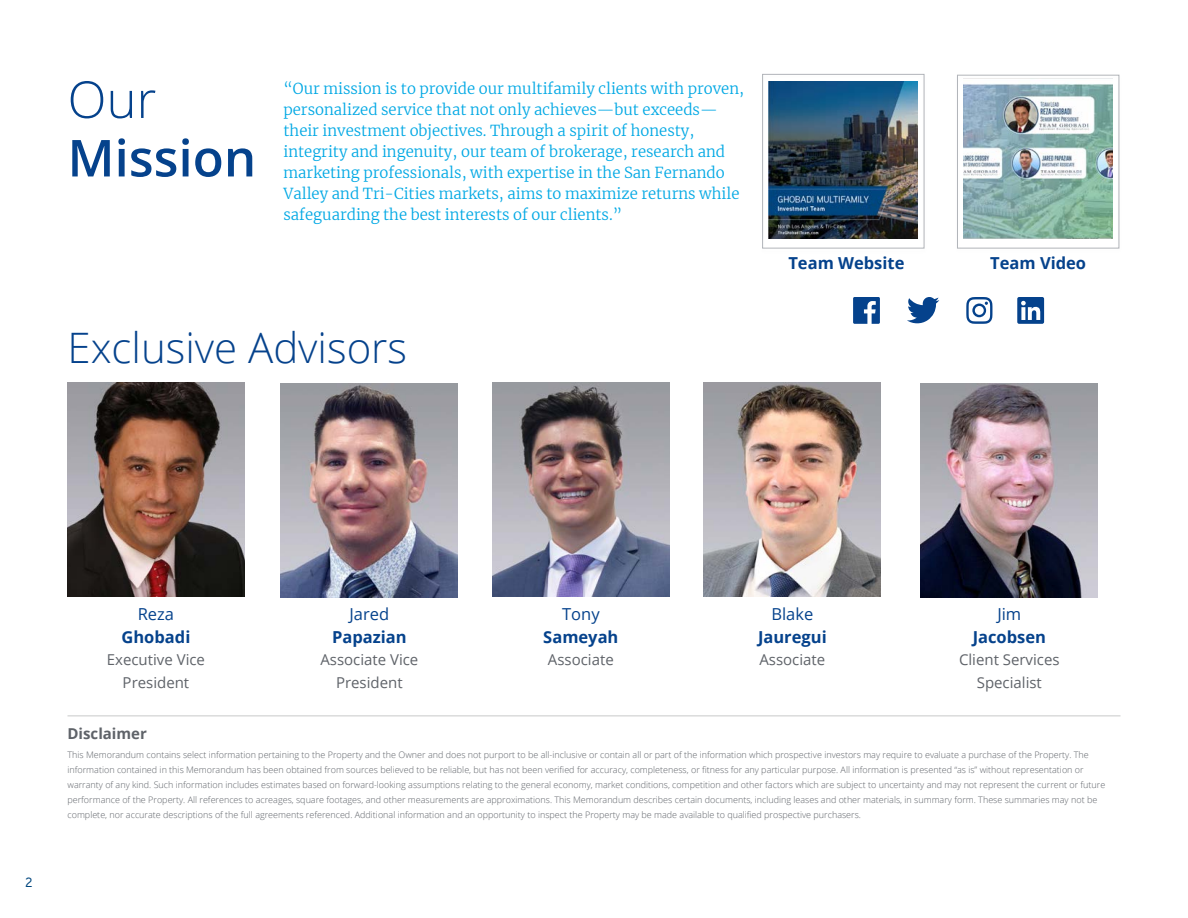
<style>
.page{position:relative;width:1188px;height:918px;background:#fff}
.page>*{position:absolute;margin:0;border:0;box-sizing:border-box;transform-origin:0 0}
.t1{font:600 51px/58.5px "Open Sans";color:#05428c}
.t2{font:300 42px "Open Sans";color:#05428c}
.Body_Text_-_Dark_Gre{font:700 16.5px "Open Sans";color:#05428c}
.Body_Text_-_Dark_Gre-2{font:16.5px "Open Sans";color:#05428c}
.Pull_Quote_or_Senten{font:300 15px/21px "Merriweather";color:#00a8e4}
.Body_Text_-_Dark_Gre-3{font:15px/22.5px "Open Sans";color:#5f6369;text-align:center}
.Body_Text_-_Dark_Gre-4{font:700 15px "Open Sans";color:#5f6369}
.t3{font:500 13.5px "Aaux Next";color:#00467e}
.Body_Text_-_Dark_Gre-5{font:300 9px/15px "Open Sans";color:#5f6369}
.s1{font-weight:300}
</style>
<div class="page">
<img style="left:704px;top:383px;width:177px;height:214px">
<img style="left:492px;top:383px;width:177px;height:214px">
<img style="left:281px;top:383px;width:177px;height:214px">
<img style="left:921px;top:384px;width:177px;height:213px">
<hr style="left:68px;top:716px;width:1052px;height:1px;background:#c8c9c9">
<svg style="left:1017px;top:297px;width:27px;height:27px"></svg>
<svg style="left:853px;top:297px;width:27px;height:27px"></svg>
<svg style="left:966px;top:297px;width:26px;height:27px"></svg>
<svg style="left:907px;top:297px;width:32px;height:26px"></svg>
<div style="left:954px;top:74px;width:169px;height:181px;background:#231f20;opacity:.15"></div>
<div style="left:957px;top:75px;width:162px;height:173px;border:1px solid #b1b4b9"></div>
<img style="left:963px;top:79px;width:149px;height:159px">
<div style="left:759px;top:73px;width:169px;height:182px;background:#231f20;opacity:.15"></div>
<div style="left:762px;top:74px;width:162px;height:174px;border:1px solid #b1b4b9"></div>
<div style="left:768px;top:78px;width:149px;height:160px;background:linear-gradient(to right,#fff,#fff)"></div>
<img style="left:768px;top:82px;width:149px;height:156px">
<img style="left:68px;top:382px;width:176px;height:215px">
<p class="t1" style="left:68px;top:69px;width:190px"><span class="s1">Our<br></span>Mission</p>
<p class="Pull_Quote_or_Senten" style="left:284px;top:77px;width:462px">“Our mission is to provide our multifamily clients with proven, personalized service that not only achieves—but exceeds— their investment objectives. Through a spirit of honesty, integrity and ingenuity, our team of brokerage, research and marketing professionals, with expertise in the San Fernando Valley and Tri-Cities markets, aims to maximize returns while safeguarding the best interests of our clients.”</p>
<p class="t2" style="left:68px;top:319px;width:341px">Exclusive Advisors</p>
<p class="Body_Text_-_Dark_Gre" style="left:788px;top:251px;width:118px">Team Website</p>
<p class="Body_Text_-_Dark_Gre" style="left:990px;top:251px;width:97px">Team Video</p>
<h3 class="t3" style="left:25px;top:873px;width:9px">2</h3>
<p class="Body_Text_-_Dark_Gre-2" style="left:138px;top:603px;width:38px">Reza</p>
<p class="Body_Text_-_Dark_Gre" style="left:122px;top:625px;width:70px">Ghobadi</p>
<p class="Body_Text_-_Dark_Gre-3" style="left:107px;top:648px;width:100px">Executive Vice<br>President</p>
<p class="Body_Text_-_Dark_Gre-2" style="left:350px;top:603px;width:41px">Jared</p>
<p class="Body_Text_-_Dark_Gre" style="left:332px;top:625px;width:76px">Papazian</p>
<p class="Body_Text_-_Dark_Gre-3" style="left:320px;top:648px;width:100px">Associate Vice<br>President</p>
<p class="Body_Text_-_Dark_Gre-2" style="left:562px;top:603px;width:39px">Tony</p>
<p class="Body_Text_-_Dark_Gre" style="left:543px;top:625px;width:77px">Sameyah</p>
<p class="Body_Text_-_Dark_Gre-3" style="left:548px;top:648px;width:67px">Associate</p>
<p class="Body_Text_-_Dark_Gre-2" style="left:771px;top:603px;width:43px">Blake</p>
<p class="Body_Text_-_Dark_Gre" style="left:758px;top:625px;width:70px">Jauregui</p>
<p class="Body_Text_-_Dark_Gre-3" style="left:759px;top:648px;width:67px">Associate</p>
<p class="Body_Text_-_Dark_Gre-2" style="left:997px;top:603px;width:25px">Jim</p>
<p class="Body_Text_-_Dark_Gre" style="left:973px;top:625px;width:75px">Jacobsen</p>
<p class="Body_Text_-_Dark_Gre-3" style="left:959px;top:648px;width:102px">Client Services<br>Specialist</p>
<p class="Body_Text_-_Dark_Gre-4" style="left:68px;top:723px;width:81px">Disclaimer</p>
<p class="Body_Text_-_Dark_Gre-5" style="left:68px;top:747px;width:1039px">This Memorandum contains select information pertaining to the Property and the Owner and does not purport to be all-inclusive or contain all or part of the information which prospective investors may require to evaluate a purchase of the Property. The information contained in this Memorandum has been obtained from sources believed to be reliable, but has not been verified for accuracy, completeness, or fitness for any particular purpose. All information is presented “as is” without representation or warranty of any kind. Such information includes estimates based on forward-looking assumptions relating to the general economy, market conditions, competition and other factors which are subject to uncertainty and may not represent the current or future performance of the Property. All references to acreages, square footages, and other measurements are approximations. This Memorandum describes certain documents, including leases and other materials, in summary form. These summaries may not be complete, nor accurate descriptions of the full agreements referenced. Additional information and an opportunity to inspect the Property may be made available to qualified prospective purchasers.</p>
</div>
